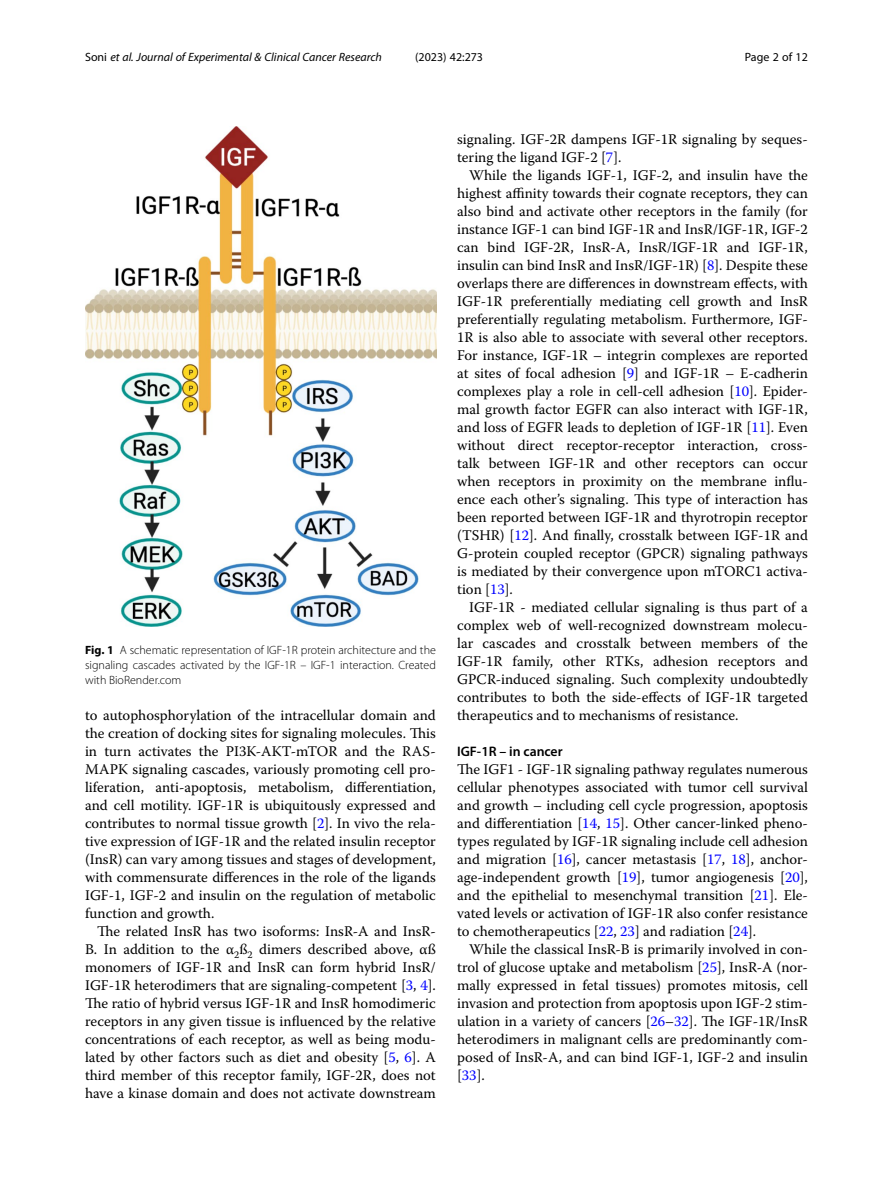
<style>
.page{position:relative;width:893px;height:1191px;background:#fff}
.page>*{position:absolute;margin:0;border:0;box-sizing:border-box;transform-origin:0 0}
.Body_Text_Indent{font:14.7px/18px "Warnock Pro";color:#000;text-align:justify}
.Body_Text{font:14.7px/18px "Warnock Pro";color:#000;text-align:justify}
.Head_2{font:600 13.8px "Myriad Pro";color:#000}
.Figure_Caption{font:300 12px/15px "Myriad Pro";color:#000;text-align:justify}
.t1{font:italic 12px "Myriad Pro";color:#000}
.t2{font:12px "Myriad Pro";color:#000}
.s1{font-style:normal}
.s2{font-weight:700}
.s3{color:#00f}
</style>
<div class="page">
<img style="left:85px;top:126px;width:351px;height:500px">
<p class="t1" style="left:85px;top:50px;width:298px"><span class="s1">Soni</span> et al. Journal of Experimental &amp; Clinical Cancer Research</p>
<p class="t2" style="left:415px;top:50px;width:70px">(2023) 42:273</p>
<p class="t2" style="left:745px;top:50px;width:65px">Page 2 of 12</p>
<p class="Figure_Caption" style="left:85px;top:642px;width:352px"><span class="s2">Fig. 1</span> A schematic representation of IGF-1R protein architecture and the signaling cascades activated by the IGF-1R – IGF-1 interaction. Created with BioRender.com</p>
<p class="Body_Text_Indent" style="left:85px;top:706px;width:352px">to autophosphorylation of the intracellular domain and the creation of docking sites for signaling molecules. This in turn activates the PI3K-AKT-mTOR and the RAS-MAPK signaling cascades, variously promoting cell pro&shy;liferation, anti-apoptosis, metabolism, differentiation, and cell motility. IGF-1R is ubiquitously expressed and contributes to normal tissue growth [<span class="s3">2</span>]. In vivo the rela&shy;tive expression of IGF-1R and the related insulin receptor (InsR) can vary among tissues and stages of development, with commensurate differences in the role of the ligands IGF-1, IGF-2 and insulin on the regulation of metabolic function and growth.</p>
<p class="Body_Text_Indent" style="left:85px;top:922px;width:352px;text-indent:12px">The related InsR has two isoforms: InsR-A and InsR-B. In addition to the α<sub>2</sub>ß<sub>2</sub> dimers described above, αß monomers of IGF-1R and InsR can form hybrid InsR/ IGF-1R heterodimers that are signaling-competent [<span class="s3">3</span>, <span class="s3">4</span>].<br>The ratio of hybrid versus IGF-1R and InsR homodimeric receptors in any given tissue is influenced by the relative concentrations of each receptor, as well as being modu&shy;lated by other factors such as diet and obesity [<span class="s3">5</span>, <span class="s3">6</span>]. A third member of this receptor family, IGF-2R, does not have a kinase domain and does not activate downstream</p>
<p class="Body_Text_Indent" style="left:457px;top:130px;width:352px">signaling. IGF-2R dampens IGF-1R signaling by seques&shy;tering the ligand IGF-2 [<span class="s3">7</span>].</p>
<p class="Body_Text_Indent" style="left:457px;top:166px;width:352px;text-indent:12px">While the ligands IGF-1, IGF-2, and insulin have the highest affinity towards their cognate receptors, they can also bind and activate other receptors in the family (for instance IGF-1 can bind IGF-1R and InsR/IGF-1R, IGF-2 can bind IGF-2R, InsR-A, InsR/IGF-1R and IGF-1R, insulin can bind InsR and InsR/IGF-1R) [<span class="s3">8</span>]. Despite these overlaps there are differences in downstream effects, with IGF-1R preferentially mediating cell growth and InsR preferentially regulating metabolism. Furthermore, IGF-1R is also able to associate with several other receptors.<br>For instance, IGF-1R – integrin complexes are reported at sites of focal adhesion [<span class="s3">9</span>] and IGF-1R – E-cadherin complexes play a role in cell-cell adhesion [<span class="s3">10</span>]. Epider&shy;mal growth factor EGFR can also interact with IGF-1R, and loss of EGFR leads to depletion of IGF-1R [<span class="s3">11</span>]. Even without direct receptor-receptor interaction, cross&shy;talk between IGF-1R and other receptors can occur when receptors in proximity on the membrane influ&shy;ence each other’s signaling. This type of interaction has been reported between IGF-1R and thyrotropin receptor (TSHR) [<span class="s3">12</span>]. And finally, crosstalk between IGF-1R and G-protein coupled receptor (GPCR) signaling pathways is mediated by their convergence upon mTORC1 activa&shy;tion [<span class="s3">13</span>].</p>
<p class="Body_Text_Indent" style="left:457px;top:598px;width:352px;text-indent:12px">IGF-1R - mediated cellular signaling is thus part of a complex web of well-recognized downstream molecu&shy;lar cascades and crosstalk between members of the IGF-1R family, other RTKs, adhesion receptors and GPCR-induced signaling. Such complexity undoubtedly contributes to both the side-effects of IGF-1R targeted therapeutics and to mechanisms of resistance.</p>
<p class="Head_2" style="left:457px;top:743px;width:107px">IGF-1R – in cancer</p>
<p class="Body_Text" style="left:457px;top:760px;width:352px">The IGF1 - IGF-1R signaling pathway regulates numerous cellular phenotypes associated with tumor cell survival and growth – including cell cycle progression, apoptosis and differentiation [<span class="s3">14</span>, <span class="s3">15</span>]. Other cancer-linked pheno&shy;types regulated by IGF-1R signaling include cell adhesion and migration [<span class="s3">16</span>], cancer metastasis [<span class="s3">17</span>, <span class="s3">18</span>], anchor&shy;age-independent growth [<span class="s3">19</span>], tumor angiogenesis [<span class="s3">20</span>], and the epithelial to mesenchymal transition [<span class="s3">21</span>]. Ele&shy;vated levels or activation of IGF-1R also confer resistance to chemotherapeutics [<span class="s3">22</span>, <span class="s3">23</span>] and radiation [<span class="s3">24</span>].</p>
<p class="Body_Text_Indent" style="left:457px;top:940px;width:352px;text-indent:12px">While the classical InsR-B is primarily involved in con&shy;trol of glucose uptake and metabolism [<span class="s3">25</span>], InsR-A (nor&shy;mally expressed in fetal tissues) promotes mitosis, cell invasion and protection from apoptosis upon IGF-2 stim&shy;ulation in a variety of cancers [<span class="s3">26</span>–<span class="s3">32</span>]. The IGF-1R/InsR heterodimers in malignant cells are predominantly com&shy;posed of InsR-A, and can bind IGF-1, IGF-2 and insulin [<span class="s3">33</span>].</p>
</div>
